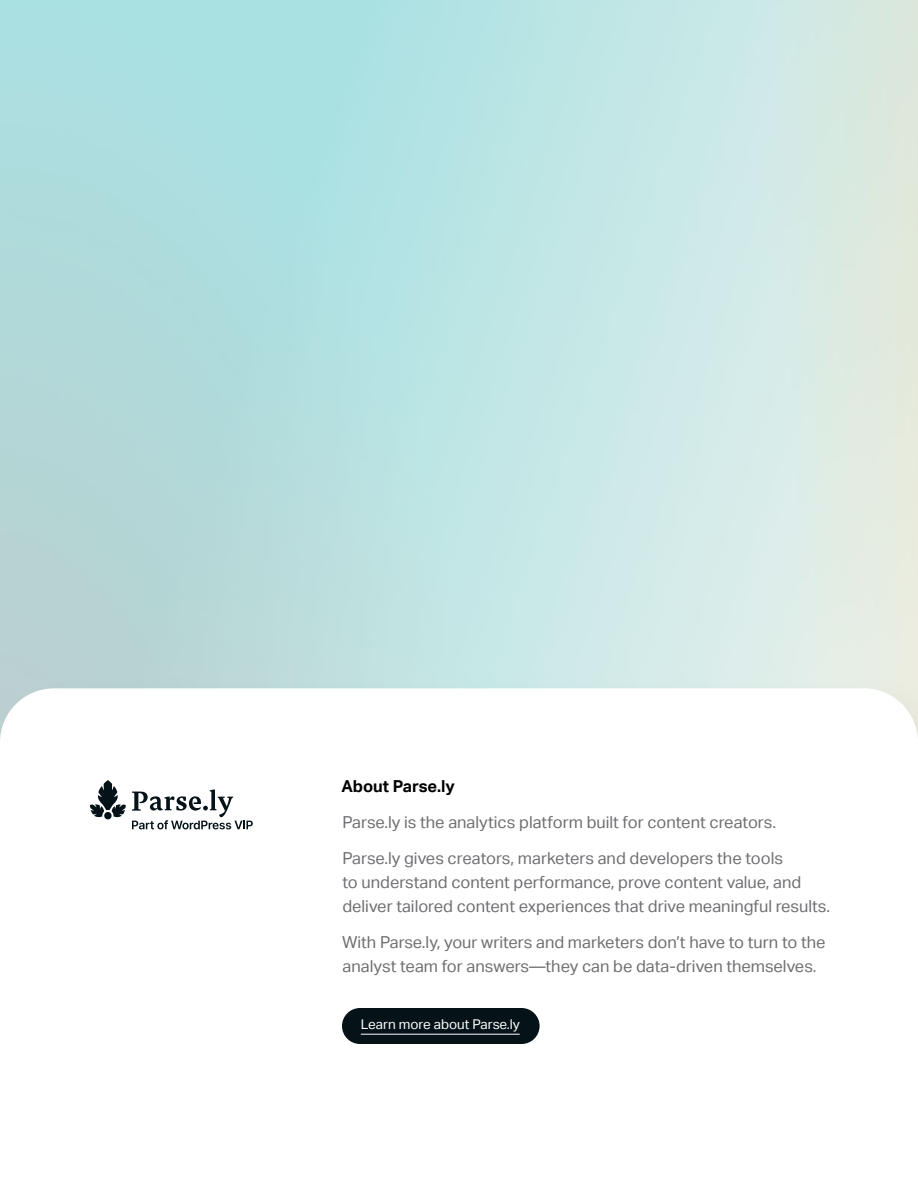
<style>
.page{position:relative;width:918px;height:1188px;background:#fff}
.page>*{position:absolute;margin:0;border:0;box-sizing:border-box;transform-origin:0 0}
.t1{font:16.5px/24px "Aktiv Grotesk";color:#6e6f72}
.t2{font:700 16.5px "Aktiv Grotesk";color:#000}
.t3{font:13.5px "Aktiv Grotesk";color:#fff}
</style>
<div class="page">
<div style="left:0;top:666px;width:918px;height:522px;background:#000;opacity:.06"></div>
<svg style="left:0;top:688px;width:918px;height:500px"></svg>
<div style="left:342px;top:1008px;width:198px;height:36px;background:#051319;border-radius:18px"></div>
<hr style="left:361px;top:1034px;width:159px;height:1px;background:#fff">
<svg style="left:90px;top:780px;width:36px;height:39px"></svg>
<svg style="left:132px;top:790px;width:121px;height:39px"></svg>
<p class="t2" style="left:341px;top:777px;width:115px">About Parse.ly</p>
<p class="t1" style="left:342px;top:804px;width:442px;line-height:36px">Parse.ly is the analytics platform built for content creators.<br>Parse.ly gives creators, marketers and developers the tools</p>
<p class="t1" style="left:342px;top:870px;width:489px">to understand content performance, prove content value, and deliver tailored content experiences that drive meaningful results.</p>
<p class="t1" style="left:342px;top:930px;width:485px">With Parse.ly, your writers and marketers don’t have to turn to the analyst team for answers—they can be data-driven themselves.</p>
<p class="t3" style="left:361px;top:1017px;width:161px">Learn more about Parse.ly</p>
</div>
